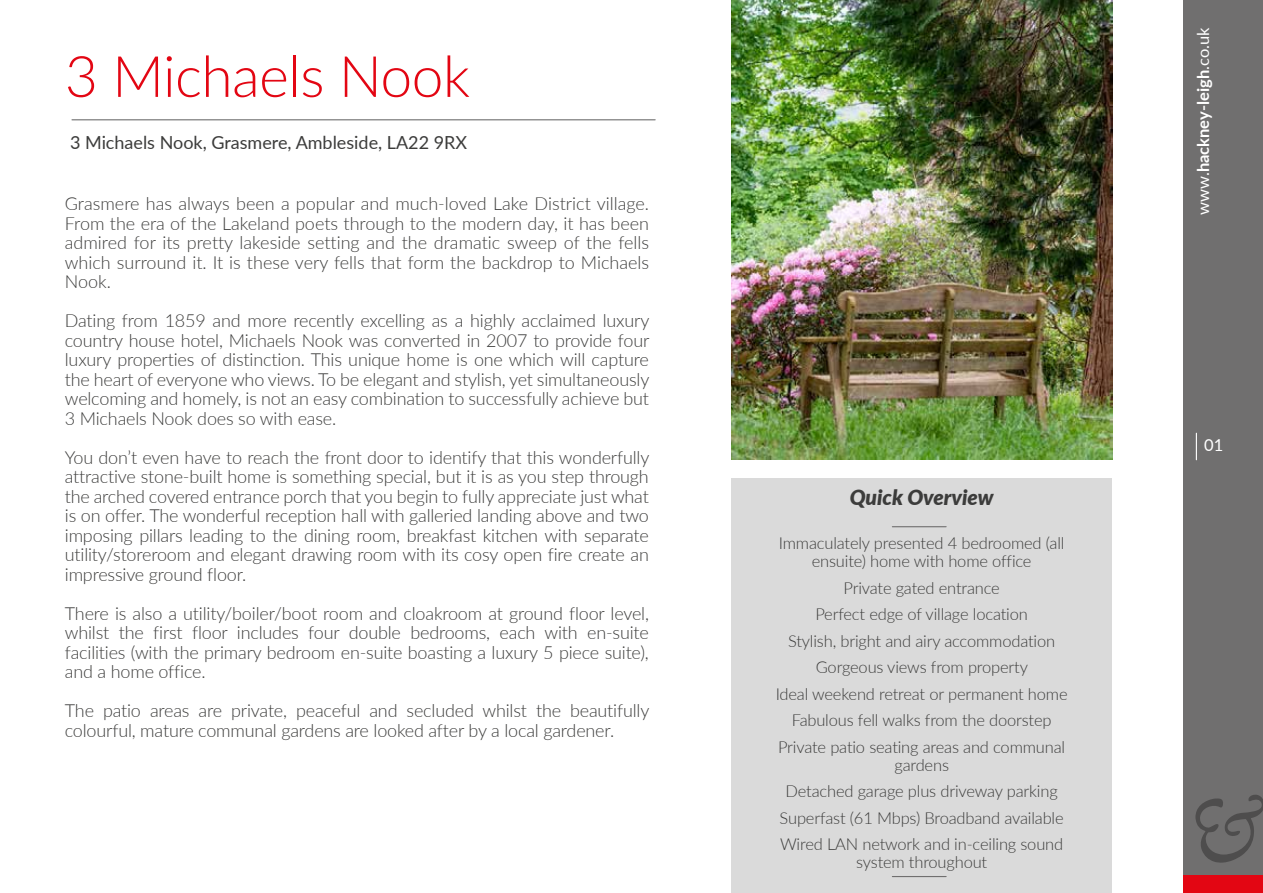
<style>
.page{position:relative;width:1263px;height:893px;background:#fff}
.page>*{position:absolute;margin:0;border:0;box-sizing:border-box;transform-origin:0 0}
.t1{font:300 57px "Lato";letter-spacing:-.01em;color:#e30613}
.t2{font:italic 900 21px "Lato";color:#3c3c3b}
.t3{font:300 18px/19.5px "Lato";letter-spacing:-.01em;color:#3c3c3b;text-align:justify}
.t4{font:18px "Lato";color:#3c3c3b}
.t5{font:300 16.5px/26.5px "Lato";letter-spacing:-.01em;color:#3c3c3b;text-align:center}
.t6{font:700 16.5px "Lato";color:#fff}
.t7{font:16.5px "Lato";color:#fff}
.s1{font-weight:400}
</style>
<div class="page">
<div style="left:1183px;top:0;width:80px;height:893px;background:#706f6f"></div>
<div style="left:731px;top:478px;width:381px;height:415px;background:#dadada"></div>
<img style="left:731px;top:0;width:381px;height:459px">
<hr style="left:892px;top:526px;width:54px;height:1px;background:#706f6f">
<hr style="left:72px;top:119px;width:583px;height:1px;background:#706f6f">
<div style="left:1183px;top:876px;width:80px;height:17px;background:#e30613"></div>
<svg style="left:1195px;top:795px;width:68px;height:68px"></svg>
<svg style="left:1196px;top:433px;width:1px;height:27px"></svg>
<hr style="left:892px;top:876px;width:54px;height:1px;background:#706f6f">
<h1 class="t1" style="left:65px;top:37px;width:407px">3 Michaels Nook</h1>
<p class="t4" style="left:70px;top:129px;width:399px">3 Michaels Nook, Grasmere, Ambleside, LA22 9RX</p>
<p class="t3" style="left:65px;top:193px;width:586px">Grasmere has always been a popular and much-loved Lake District village.<br>From the era of the Lakeland poets through to the modern day, it has been admired for its pretty lakeside setting and the dramatic sweep of the fells which surround it. It is these very fells that form the backdrop to Michaels Nook.</p>
<p class="t3" style="left:65px;top:310px;width:586px">Dating from 1859 and more recently excelling as a highly acclaimed luxury country house hotel, Michaels Nook was converted in 2007 to provide four luxury properties of distinction. This unique home is one which will capture the heart of everyone who views. To be elegant and stylish, yet simultaneously welcoming and homely, is not an easy combination to successfully achieve but 3 Michaels Nook does so with ease.</p>
<p class="t3" style="left:65px;top:447px;width:586px">You don’t even have to reach the front door to identify that this wonderfully attractive stone-built home is something special, but it is as you step through the arched covered entrance porch that you begin to fully appreciate just what is on offer. The wonderful reception hall with galleried landing above and two imposing pillars leading to the dining room, breakfast kitchen with separate utility/storeroom and elegant drawing room with its cosy open fire create an impressive ground floor.</p>
<p class="t3" style="left:65px;top:603px;width:586px">There is also a utility/boiler/boot room and cloakroom at ground floor level, whilst the first floor includes four double bedrooms, each with en-suite facilities (with the primary bedroom en-suite boasting a luxury 5 piece suite), and a home office.</p>
<p class="t3" style="left:65px;top:700px;width:586px">The patio areas are private, peaceful and secluded whilst the beautifully colourful, mature communal gardens are looked after by a local gardener.</p>
<p class="t2" style="left:850px;top:481px;width:146px">Quick Overview</p>
<p class="t5" style="left:779px;top:534px;width:287px;line-height:18px">Immaculately presented 4 bedroomed (all ensuite) home with home office</p>
<p class="t5" style="left:776px;top:574px;width:293px">Private gated entrance<br>Perfect edge of village location<br>Stylish, bright and airy accommodation Gorgeous views from property<br>Ideal weekend retreat or permanent home Fabulous fell walks from the doorstep Private patio seating areas and communal</p>
<p class="t5" style="left:780px;top:751px;width:286px">gardens<br>Detached garage plus driveway parking<br>Superfast (61 Mbps) Broadband available<br>Wired LAN network and in-ceiling sound</p>
<p class="t5" style="left:856px;top:849px;width:133px">system throughout</p>
<p class="t6" style="left:1191px;top:215px;width:189px;rotate:-90deg"><span class="s1">www.</span>hackney-leigh<span class="s1">.co.uk</span></p>
<p class="t7" style="left:1204px;top:433px;width:21px">01</p>
</div>
